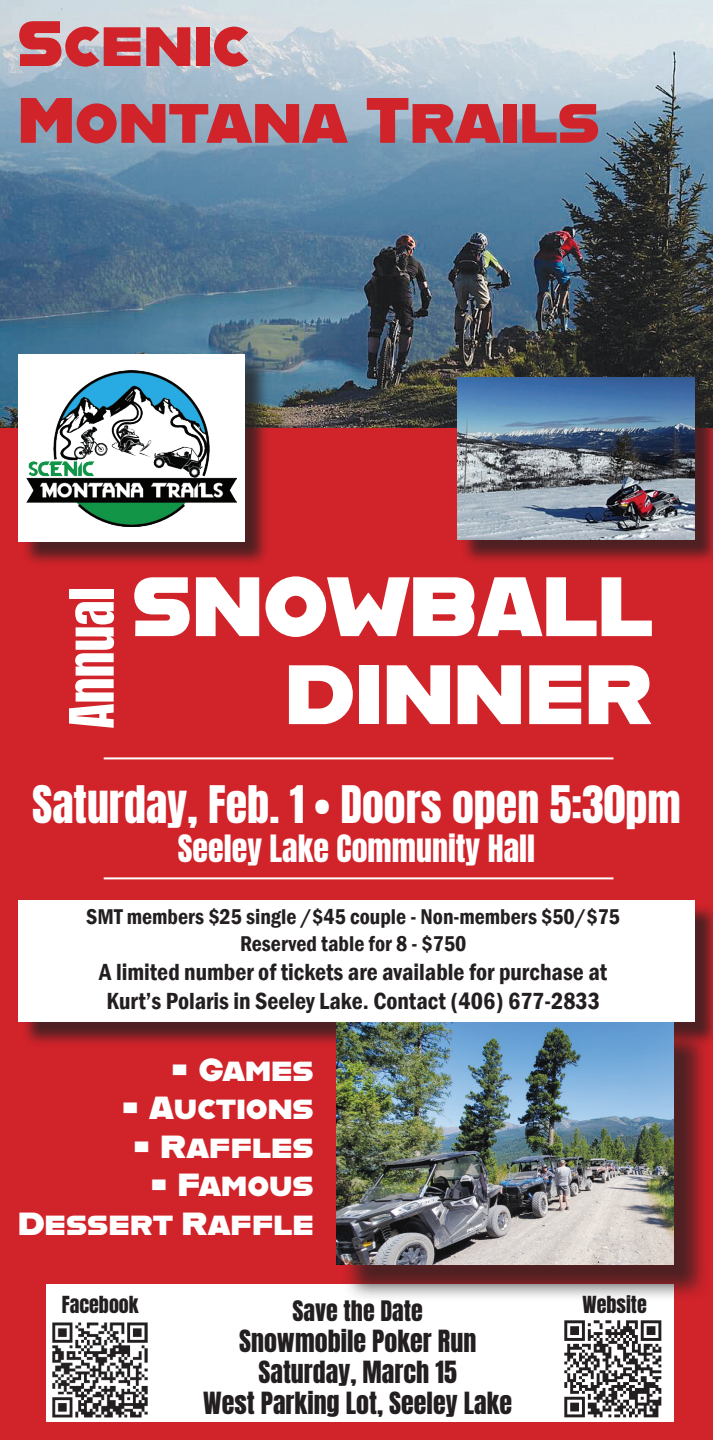
<style>
.page{position:relative;width:713px;height:1440px;background:#fff}
.page>*{position:absolute;margin:0;border:0;box-sizing:border-box;transform-origin:0 0}
.t1{font:84px/88px "Alfarn";color:#fff;text-align:right}
.t2{font:64px "Alfarn";color:#d1232a}
.t3{font:52px "Anton";color:#fff}
.t4{font:44px "Anton";color:#fff}
.t5{font:32px "Alfarn";color:#fff}
.t6{font:32px "Anton";color:#fff}
.t7{font:26px "Anton";color:#231f20}
.t8{font:600 condensed 24px/29px "Franklin Gothic";color:#231f20}
.t9{font:24px "Anton";color:#231f20}
.t10{font:600 condensed 22px/26.4px "Franklin Gothic";color:#231f20;text-align:center}
.t11{font:20px "Anton";color:#231f20}
</style>
<div class="page">
<div style="left:0;top:426px;width:713px;height:1014px;background:#d1232a"></div>
<img style="left:0;top:0;width:713px;height:427px">
<div style="left:460px;top:380px;width:253px;height:185px;background:#231f20;opacity:.75"></div>
<img style="left:457px;top:377px;width:238px;height:163px">
<div style="left:21px;top:358px;width:249px;height:209px;background:#231f20;opacity:.75"></div>
<div style="left:18px;top:355px;width:227px;height:187px;background:#fff"></div>
<img style="left:26px;top:370px;width:211px;height:156px">
<hr style="left:104px;top:757px;width:509px;height:2px;background:#fff">
<hr style="left:104px;top:877px;width:509px;height:2px;background:#fff">
<div style="left:46px;top:1284px;width:628px;height:138px;background:#fff"></div>
<img style="left:53px;top:1323px;width:95px;height:95px">
<img style="left:564px;top:1320px;width:98px;height:98px">
<div style="left:21px;top:903px;width:692px;height:144px;background:#231f20;opacity:.75"></div>
<div style="left:18px;top:900px;width:677px;height:122px;background:#fff"></div>
<div style="left:340px;top:1027px;width:371px;height:275px;background:#231f20;opacity:.75"></div>
<img style="left:336px;top:1022px;width:338px;height:243px">
<p class="t2" style="left:18px;top:6px;width:233px">Scenic</p>
<p class="t2" style="left:18px;top:82px;width:584px">Montana Trails</p>
<p class="t3" style="left:65px;top:729px;width:143px;rotate:-90deg">Annual</p>
<p class="t1" style="left:133px;top:559px;width:522px">SNOWBALL<br>DINNER</p>
<p class="t4" style="left:32px;top:782px;width:650px">Saturday, Feb. 1 • Doors open 5:30pm</p>
<p class="t6" style="left:178px;top:832px;width:359px">Seeley Lake Community Hall</p>
<p class="t10" style="left:86px;top:904px;width:535px">SMT members $25 single /$45 couple - Non-members $50/$75<br>Reserved table for 8 - $750</p>
<p class="t8" style="left:99px;top:957px;width:509px">A limited number of tickets are available for purchase at<br>Kurt’s Polaris in Seeley Lake. Contact (406) 677-2833</p>
<p class="t5" style="left:170px;top:1051px;width:146px">• Games</p>
<p class="t5" style="left:120px;top:1089px;width:195px">• Auctions</p>
<p class="t5" style="left:132px;top:1128px;width:184px">• Raffles</p>
<p class="t5" style="left:149px;top:1166px;width:166px">• Famous</p>
<p class="t5" style="left:18px;top:1204px;width:297px">Dessert Raffle</p>
<p class="t11" style="left:62px;top:1295px;width:78px">Facebook</p>
<p class="t11" style="left:582px;top:1294px;width:66px">Website</p>
<p class="t9" style="left:293px;top:1298px;width:132px">Save the Date</p>
<p class="t7" style="left:239px;top:1328px;width:239px">Snowmobile Poker Run</p>
<p class="t7" style="left:258px;top:1359px;width:200px">Saturday, March 15</p>
<p class="t7" style="left:203px;top:1390px;width:310px">West Parking Lot, Seeley Lake</p>
</div>
